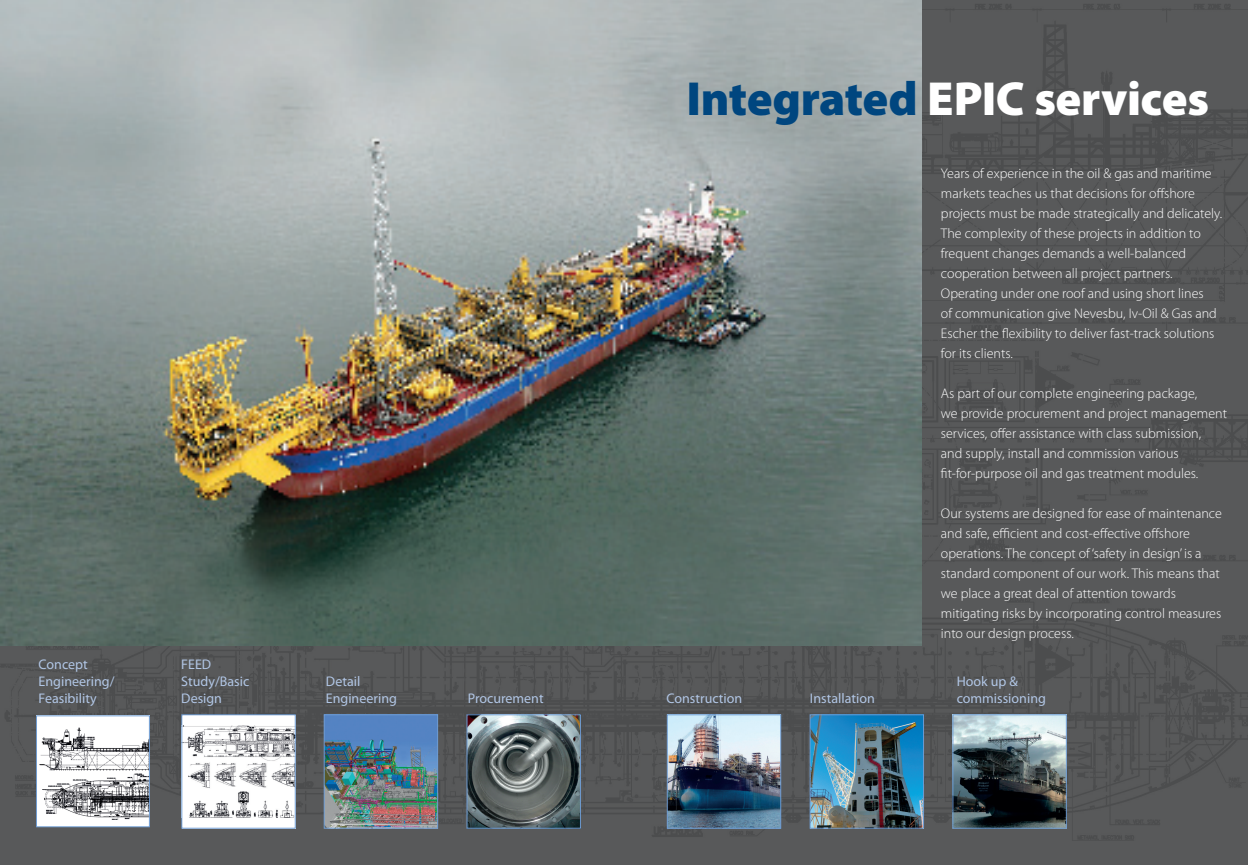
<style>
.page{position:relative;width:1248px;height:865px;background:#fff}
.page>*{position:absolute;margin:0;border:0;box-sizing:border-box;transform-origin:0 0}
.project_reference_ko{font:900 48px "Myriad Pro";letter-spacing:-.01em;color:#fff}
.t1{font:300 14px/20px "Myriad Pro";color:#fff}
.t2{font:14px/16.8px "Myriad Pro";color:#b1c6e5}
.s1{color:#00467f}
</style>
<div class="page">
<img style="left:0;top:0;width:1247px;height:865px">
<img style="left:0;top:0;width:921px;height:645px">
<img style="left:668px;top:716px;width:111px;height:110px">
<div style="left:666px;top:714px;width:115px;height:114px;border:1px solid #6e9bd1"></div>
<img style="left:325px;top:716px;width:111px;height:110px">
<div style="left:323px;top:714px;width:115px;height:114px;border:1px solid #6e9bd1"></div>
<img style="left:811px;top:716px;width:110px;height:110px">
<div style="left:809px;top:714px;width:114px;height:114px;border:1px solid #6e9bd1"></div>
<img style="left:468px;top:716px;width:111px;height:110px">
<div style="left:466px;top:714px;width:115px;height:114px;border:1px solid #6e9bd1"></div>
<img style="left:954px;top:716px;width:110px;height:110px">
<div style="left:952px;top:714px;width:114px;height:114px;border:1px solid #6e9bd1"></div>
<div style="left:182px;top:714px;width:113px;height:114px;background:#fff"></div>
<img style="left:183px;top:725px;width:111px;height:92px">
<div style="left:181px;top:714px;width:115px;height:114px;border:1px solid #6e9bd1"></div>
<img style="left:38px;top:717px;width:110px;height:108px">
<div style="left:36px;top:715px;width:114px;height:112px;border:1px solid #6e9bd1"></div>
<p class="t2" style="left:39px;top:656px;width:51px">Concept</p>
<p class="t2" style="left:39px;top:672px;width:77px">Engineering/<br>Feasibility</p>
<p class="t2" style="left:181px;top:656px;width:31px">FEED</p>
<p class="t2" style="left:181px;top:672px;width:69px">Study/Basic<br>Design</p>
<p class="t2" style="left:326px;top:672px;width:36px">Detail</p>
<p class="t2" style="left:326px;top:689px;width:72px">Engineering</p>
<p class="t2" style="left:468px;top:689px;width:77px">Procurement</p>
<p class="project_reference_ko" style="left:686px;top:67px;width:524px"><span class="s1">Integrated</span> EPIC services</p>
<p class="t2" style="left:666px;top:689px;width:77px">Construction</p>
<p class="t2" style="left:809px;top:689px;width:66px">Installation</p>
<p class="t1" style="left:940px;top:163px;width:272px">Years of experience in the oil &amp; gas and maritime markets teaches us that decisions for offshore</p>
<p class="t1" style="left:940px;top:203px;width:283px">projects must be made strategically and delicately.</p>
<p class="t1" style="left:940px;top:223px;width:261px">The complexity of these projects in addition to</p>
<p class="t1" style="left:940px;top:243px;width:246px">frequent changes demands a well-balanced</p>
<p class="t1" style="left:940px;top:263px;width:233px">cooperation between all project partners.</p>
<p class="t1" style="left:940px;top:283px;width:277px">Operating under one roof and using short lines of communication give Nevesbu, Iv-Oil &amp; Gas and Escher the flexibility to deliver fast-track solutions for its clients.</p>
<p class="t1" style="left:940px;top:383px;width:258px">As part of our complete engineering package,</p>
<p class="t1" style="left:940px;top:403px;width:287px">we provide procurement and project management services, offer assistance with class submission,</p>
<p class="t1" style="left:940px;top:443px;width:239px">and supply, install and commission various</p>
<p class="t1" style="left:940px;top:463px;width:259px">fit-for-purpose oil and gas treatment modules.</p>
<p class="t1" style="left:940px;top:503px;width:282px">Our systems are designed for ease of maintenance and safe, efficient and cost-effective offshore</p>
<p class="t1" style="left:940px;top:543px;width:280px">operations. The concept of ‘safety in design’ is a standard component of our work. This means that we place a great deal of attention towards</p>
<p class="t1" style="left:940px;top:603px;width:282px">mitigating risks by incorporating control measures into our design process.</p>
<p class="t2" style="left:956px;top:672px;width:63px">Hook up &amp;</p>
<p class="t2" style="left:956px;top:689px;width:91px">commissioning</p>
</div>
